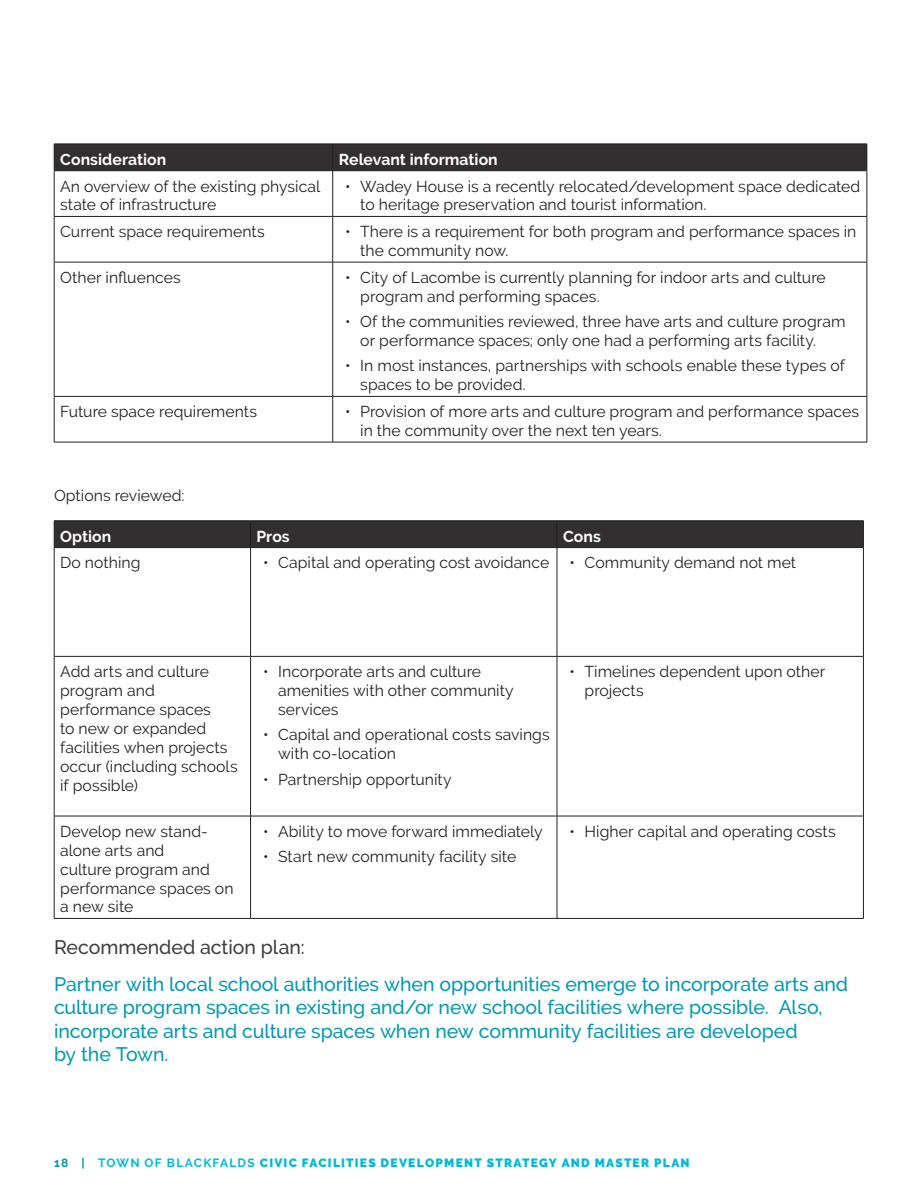
<style>
.page{position:relative;width:918px;height:1188px;background:#fff}
.page>*{position:absolute;margin:0;border:0;box-sizing:border-box;transform-origin:0 0}
.Heading_4{font:500 19.5px/23.4px "Raleway";letter-spacing:-.005em;color:#0099af}
.Heading_4-2{font:500 19.5px "Raleway";letter-spacing:-.005em;color:#3e3e3f}
.Body_Copy{font:15.75px/18.9px "Raleway";letter-spacing:.005em;color:#231f20}
.Table_Heading{font:700 15.75px "Raleway";letter-spacing:.005em;color:#fff}
.t1{font:900 12px "Raleway";letter-spacing:.1em;color:#00bad5}
.s1{font-weight:700;color:#0099af}
.s2{font-weight:700}
</style>
<div class="page">
<div style="left:54px;top:144px;width:814px;height:27px;background:#312f30"></div>
<hr style="left:54px;top:170px;width:279px;height:1px;background:#231f20">
<hr style="left:54px;top:171px;width:1px;height:45px;background:#231f20">
<hr style="left:333px;top:170px;width:534px;height:1px;background:#231f20">
<hr style="left:332px;top:171px;width:1px;height:45px;background:#231f20">
<hr style="left:867px;top:171px;width:1px;height:45px;background:#231f20">
<hr style="left:54px;top:216px;width:279px;height:1px;background:#231f20">
<hr style="left:54px;top:217px;width:1px;height:45px;background:#231f20">
<hr style="left:333px;top:216px;width:534px;height:1px;background:#231f20">
<hr style="left:332px;top:217px;width:1px;height:45px;background:#231f20">
<hr style="left:867px;top:217px;width:1px;height:45px;background:#231f20">
<hr style="left:54px;top:262px;width:279px;height:1px;background:#231f20">
<hr style="left:54px;top:262px;width:1px;height:134px;background:#231f20">
<hr style="left:333px;top:262px;width:534px;height:1px;background:#231f20">
<hr style="left:332px;top:262px;width:1px;height:134px;background:#231f20">
<hr style="left:867px;top:262px;width:1px;height:134px;background:#231f20">
<hr style="left:54px;top:396px;width:279px;height:1px;background:#231f20">
<hr style="left:54px;top:397px;width:1px;height:45px;background:#231f20">
<hr style="left:333px;top:396px;width:534px;height:1px;background:#231f20">
<hr style="left:332px;top:397px;width:1px;height:45px;background:#231f20">
<hr style="left:867px;top:397px;width:1px;height:45px;background:#231f20">
<hr style="left:54px;top:442px;width:279px;height:1px;background:#231f20">
<hr style="left:333px;top:442px;width:534px;height:1px;background:#231f20">
<div style="left:54px;top:521px;width:810px;height:26px;background:#312f30"></div>
<hr style="left:54px;top:547px;width:197px;height:1px;background:#231f20">
<hr style="left:54px;top:548px;width:1px;height:108px;background:#231f20">
<hr style="left:251px;top:547px;width:306px;height:1px;background:#231f20">
<hr style="left:250px;top:548px;width:1px;height:108px;background:#231f20">
<hr style="left:557px;top:547px;width:307px;height:1px;background:#231f20">
<hr style="left:557px;top:548px;width:1px;height:108px;background:#231f20">
<hr style="left:863px;top:548px;width:1px;height:108px;background:#231f20">
<hr style="left:54px;top:656px;width:197px;height:1px;background:#231f20">
<hr style="left:54px;top:657px;width:1px;height:159px;background:#231f20">
<hr style="left:251px;top:656px;width:306px;height:1px;background:#231f20">
<hr style="left:250px;top:657px;width:1px;height:159px;background:#231f20">
<hr style="left:557px;top:656px;width:307px;height:1px;background:#231f20">
<hr style="left:557px;top:657px;width:1px;height:159px;background:#231f20">
<hr style="left:863px;top:657px;width:1px;height:159px;background:#231f20">
<hr style="left:54px;top:816px;width:197px;height:1px;background:#231f20">
<hr style="left:54px;top:816px;width:1px;height:102px;background:#231f20">
<hr style="left:251px;top:816px;width:306px;height:1px;background:#231f20">
<hr style="left:250px;top:816px;width:1px;height:102px;background:#231f20">
<hr style="left:557px;top:816px;width:307px;height:1px;background:#231f20">
<hr style="left:557px;top:816px;width:1px;height:102px;background:#231f20">
<hr style="left:863px;top:816px;width:1px;height:102px;background:#231f20">
<hr style="left:54px;top:918px;width:197px;height:1px;background:#231f20">
<hr style="left:251px;top:918px;width:306px;height:1px;background:#231f20">
<hr style="left:557px;top:918px;width:307px;height:1px;background:#231f20">
<p class="Table_Heading" style="left:60px;top:150px;width:108px">Consideration</p>
<p class="Table_Heading" style="left:339px;top:150px;width:161px">Relevant information</p>
<p class="Body_Copy" style="left:60px;top:176px;width:262px">An overview of the existing physical state of infrastructure</p>
<p class="Body_Copy" style="left:360px;top:176px;width:502px;text-indent:-15px">• Wadey House is a recently relocated/development space dedicated to heritage preservation and tourist information.</p>
<p class="Body_Copy" style="left:60px;top:222px;width:206px">Current space requirements</p>
<p class="Body_Copy" style="left:360px;top:222px;width:498px;text-indent:-15px">• There is a requirement for both program and performance spaces in the community now.</p>
<p class="Body_Copy" style="left:60px;top:268px;width:122px">Other influences</p>
<p class="Body_Copy" style="left:360px;top:268px;width:467px;text-indent:-15px">• City of Lacombe is currently planning for indoor arts and culture program and performing spaces.</p>
<p class="Body_Copy" style="left:360px;top:312px;width:487px;text-indent:-15px">• Of the communities reviewed, three have arts and culture program or performance spaces; only one had a performing arts facility.</p>
<p class="Body_Copy" style="left:360px;top:356px;width:486px;text-indent:-15px">• In most instances, partnerships with schools enable these types of spaces to be provided.</p>
<p class="Body_Copy" style="left:60px;top:402px;width:198px">Future space requirements</p>
<p class="Body_Copy" style="left:360px;top:402px;width:500px;text-indent:-15px">• Provision of more arts and culture program and performance spaces in the community over the next ten years.</p>
<p class="Body_Copy" style="left:54px;top:486px;width:132px">Options reviewed:</p>
<p class="Table_Heading" style="left:60px;top:527px;width:53px">Option</p>
<p class="Table_Heading" style="left:257px;top:527px;width:35px">Pros</p>
<p class="Table_Heading" style="left:563px;top:527px;width:39px">Cons</p>
<p class="Body_Copy" style="left:60px;top:553px;width:82px">Do nothing</p>
<p class="Body_Copy" style="left:263px;top:553px;width:288px">• Capital and operating cost avoidance</p>
<p class="Body_Copy" style="left:569px;top:553px;width:228px">• Community demand not met</p>
<p class="Body_Copy" style="left:60px;top:662px;width:179px">Add arts and culture program and performance spaces<br>to new or expanded facilities when projects occur (including schools if possible)</p>
<p class="Body_Copy" style="left:278px;top:662px;width:237px;text-indent:-15px">• Incorporate arts and culture amenities with other community services</p>
<p class="Body_Copy" style="left:278px;top:725px;width:273px;text-indent:-15px">• Capital and operational costs savings with co-location</p>
<p class="Body_Copy" style="left:263px;top:770px;width:190px">• Partnership opportunity</p>
<p class="Body_Copy" style="left:60px;top:822px;width:175px">Develop new stand&shy;alone arts and<br>culture program and performance spaces on a new site</p>
<p class="Body_Copy" style="left:263px;top:822px;width:281px">• Ability to move forward immediately</p>
<p class="Body_Copy" style="left:263px;top:847px;width:255px">• Start new community facility site</p>
<p class="Body_Copy" style="left:585px;top:662px;width:242px;text-indent:-15px">• Timelines dependent upon other projects</p>
<p class="Body_Copy" style="left:569px;top:822px;width:268px">• Higher capital and operating costs</p>
<p class="Heading_4-2" style="left:54px;top:935px;width:252px">Recommended action plan:</p>
<p class="Heading_4" style="left:54px;top:972px;width:796px">Partner with local school authorities when opportunities emerge to incorporate arts and culture program spaces in existing and/or new school facilities where possible. Also, incorporate arts and culture spaces when new community facilities are developed<br>by the Town.</p>
<p class="t1" style="left:54px;top:1155px;width:637px"><span class="s1">18 |</span> <span class="s2">TOWN OF BLACKFALDS</span> CIVIC FACILITIES DEVELOPMENT STRATEGY AND MASTER PLAN</p>
</div>
